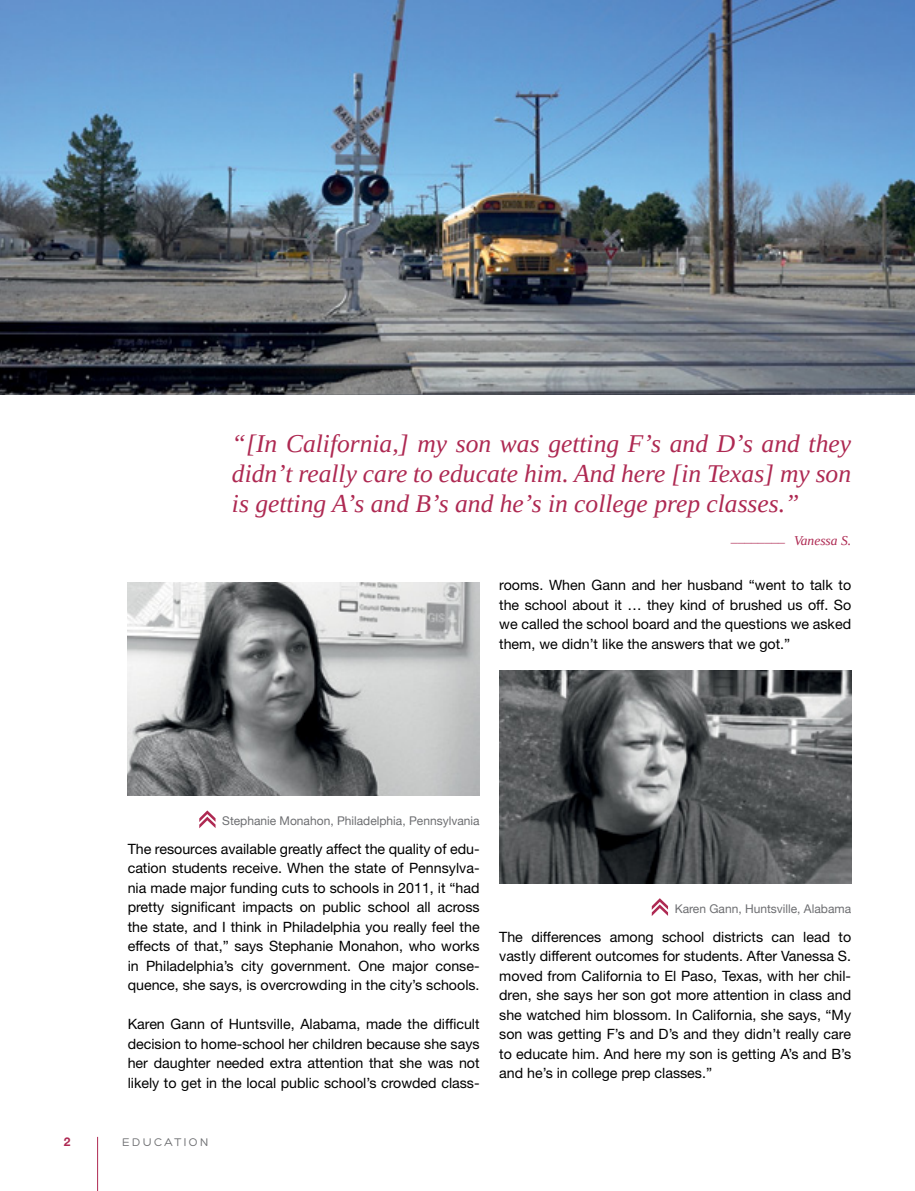
<style>
.page{position:relative;width:915px;height:1191px;background:#fff}
.page>*{position:absolute;margin:0;border:0;box-sizing:border-box;transform-origin:0 0}
.t1{font:italic 25.5px/30px "Tinos";color:#ae2952;text-align:justify}
.t2{font:14.25px/19.5px "Helvetica Neue LT Std";color:#000;text-align:justify}
.t3{font:italic 13.5px "Tinos";color:#ae2952}
.t4{font:12px "Helvetica Neue";color:#6d6e71}
.t5{font:12px "Hero";letter-spacing:.2em;color:#6d6e71}
.t6{font:700 12px "Helvetica Neue";color:#ae2952}
</style>
<div class="page">
<hr style="left:97px;top:1136px;width:1px;height:55px;background:#ae2952">
<img style="left:0;top:0;width:914px;height:394px">
<img style="left:128px;top:582px;width:351px;height:213px">
<svg style="left:199px;top:810px;width:16px;height:18px"></svg>
<img style="left:499px;top:670px;width:351px;height:213px">
<svg style="left:651px;top:898px;width:16px;height:18px"></svg>
<h1 class="t1" style="left:232px;top:428px;width:620px">“[In California,] my son was getting F’s and D’s and they didn’t really care to educate him. And here [in Texas] my son is getting A’s and B’s and he’s in college prep classes.”</h1>
<p class="t3" style="left:729px;top:539px;width:55px">¯¯¯¯¯¯¯¯</p>
<p class="t3" style="left:793px;top:532px;width:58px">Vanessa S.</p>
<p class="t2" style="left:499px;top:575px;width:353px">rooms. When Gann and her husband “went to talk to the school about it … they kind of brushed us off. So we called the school board and the questions we asked them, we didn’t like the answers that we got.”</p>
<p class="t4" style="left:222px;top:814px;width:259px">Stephanie Monahon, Philadelphia, Pennsylvania</p>
<p class="t2" style="left:128px;top:838px;width:353px">The resources available greatly affect the quality of edu&shy;cation students receive. When the state of Pennsylva&shy;nia made major funding cuts to schools in 2011, it “had pretty significant impacts on public school all across the state, and I think in Philadelphia you really feel the effects of that,” says Stephanie M onahon, who works in Philadelphia’s city government. One major conse&shy;quence, she says, is overcrowding in the city’s schools.</p>
<p class="t2" style="left:128px;top:1014px;width:353px">Karen Gann of H untsville, Alabama, made the difficult decision to home-school her children because she says her daughter needed extra attention that she was not likely to get in the local public school’s crowded class-</p>
<p class="t6" style="left:64px;top:1134px;width:8px">2</p>
<p class="t5" style="left:122px;top:1136px;width:88px">EDUCATION</p>
<p class="t4" style="left:674px;top:901px;width:178px">Karen Gann, Huntsville, Alabama</p>
<p class="t2" style="left:499px;top:926px;width:353px">The differences among school districts can lead to vastly different outcomes for students. After Vanessa S. moved from California to El Paso, Texas, with her chil&shy;dren, she says her son got more attention in class and she watched him blossom. In California, she says, “My son was getting F’s and D’s and they didn’t really care to educate him. And here my son is getting A’s and B’s and he’s in college prep classes.”</p>
</div>
